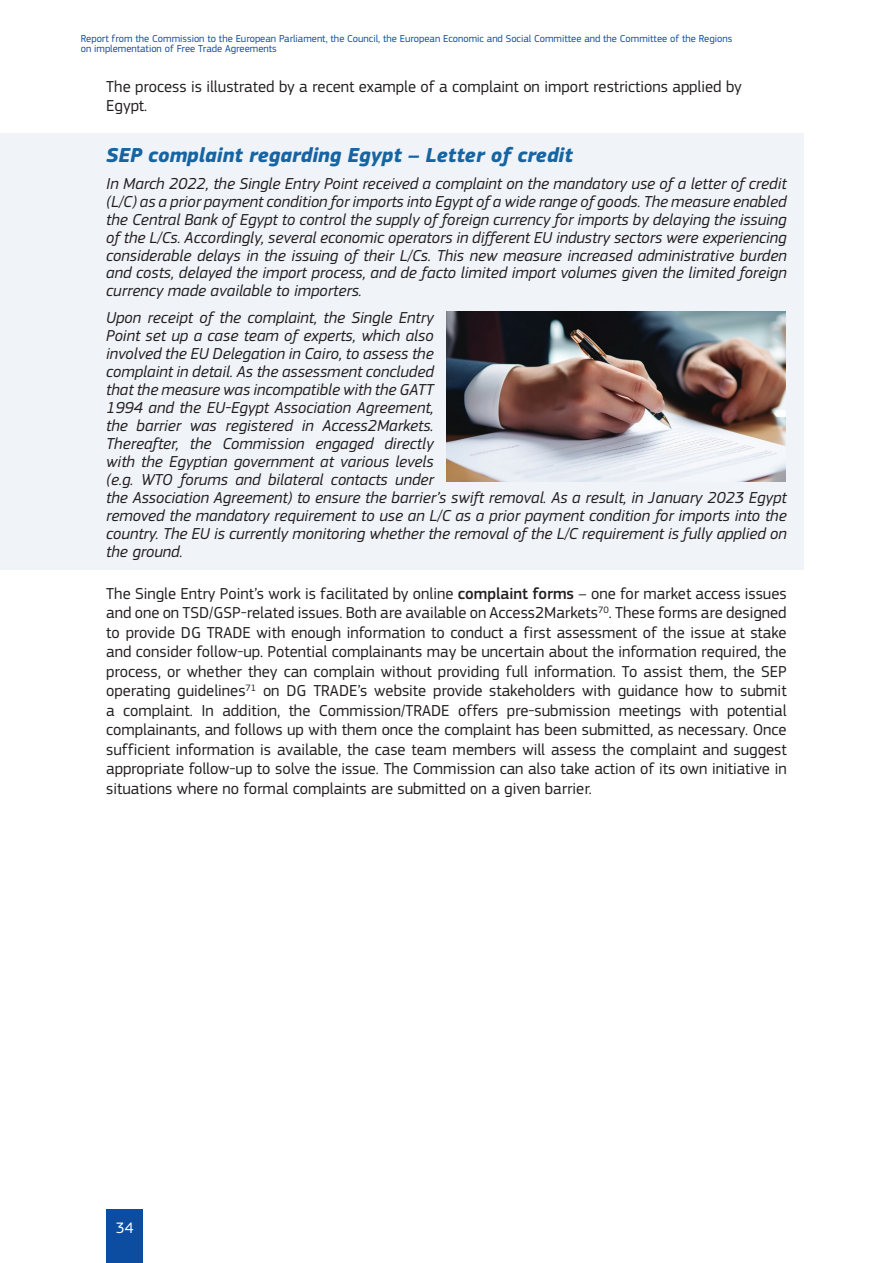
<style>
.page{position:relative;width:893px;height:1263px;background:#fff}
.page>*{position:absolute;margin:0;border:0;box-sizing:border-box;transform-origin:0 0}
.box__L__title{font:italic 700 21px "EC Square Sans Pro";color:#1665a2}
.box__L__body{font:italic 16.5px/18px "EC Square Sans Pro";color:#231f20;text-align:justify}
.body{font:16.5px/19.5px "EC Square Sans Pro";color:#231f20}
.t1{font:15.75px "EC Square Sans Pro";color:#fff}
.t2{font:10.5px/10.5px "EC Square Sans Pro";color:#0d4da1}
.s1{font-weight:500}
</style>
<div class="page">
<div style="left:106px;top:1209px;width:37px;height:54px;background:#0d4da1"></div>
<div style="left:0;top:134px;width:804px;height:42px;background:#f0f3f8"></div>
<div style="left:0;top:168px;width:804px;height:141px;background:#f0f3f8"></div>
<div style="left:0;top:302px;width:804px;height:267px;background:#f0f3f8"></div>
<img style="left:446px;top:311px;width:339px;height:171px">
<p class="t2" style="left:81px;top:33px;width:653px">Report from the Commission to the European Parliament, the Council, the European Economic and Social Committee and the Committee of the Regions on implementation of Free Trade Agreements</p>
<p class="body" style="left:106px;top:77px;width:637px">The process is illustrated by a recent example of a complaint on import restrictions applied by<br>Egypt.</p>
<p class="box__L__title" style="left:106px;top:143px;width:468px">SEP complaint regarding Egypt – Letter of credit</p>
<p class="box__L__body" style="left:106px;top:174px;width:682px">In March 2022, the Single Entry Point received a complaint on the mandatory use of a letter of credit (L/C) as a prior payment condition for imports into Egypt of a wide range of goods. The measure enabled the Central Bank of Egypt to control the supply of foreign currency for imports by delaying the issuing of the L/Cs. Accordingly, several economic operators in different EU industry sectors were experiencing considerable delays in the issuing of their L/Cs. This new measure increased administrative burden and costs, delayed the import process, and de facto limited import volumes given the limited foreign currency made available to importers.</p>
<p class="box__L__body" style="left:106px;top:309px;width:682px;text-align:left">Upon receipt of the complaint, the Single Entry<br>Point set up a case team of experts, which also<br>involved the EU Delegation in Cairo, to assess the<br>complaint in detail. As the assessment concluded<br>that the measure was incompatible with the GATT<br>1994 and the EU-Egypt Association Agreement,<br>the barrier was registered in Access2Markets.<br>Thereafter, the Commission engaged directly<br>with the Egyptian government at various levels<br>(e.g. WTO forums and bilateral contacts under<br>the Association Agreement) to ensure the barrier’s swift removal. As a result, in January 2023 Egypt removed the mandatory requirement to use an L/C as a prior payment condition for imports into the country. The EU is currently monitoring whether the removal of the L/C requirement is fully applied on the ground.</p>
<p class="body" style="left:106px;top:584px;width:682px;text-align:justify">The Single Entry Point’s work is facilitated by online <span class="s1">complaint forms</span> – one for market access issues and one on TSD/GSP-related issues. Both are available on Access2Markets<sup>70</sup>. These forms are designed to provide DG TRADE with enough information to conduct a first assessment of the issue at stake and consider follow-up. Potential complainants may be uncertain about the information required, the process, or whether they can complain without providing full information. To assist them, the SEP operating guidelines<sup>71</sup> on DG TRADE’s website provide stakeholders with guidance how to submit a complaint. In addition, the Commission/TRADE offers pre-submission meetings with potential complainants, and follows up with them once the complaint has been submitted, as necessary. Once sufficient information is available, the case team members will assess the complaint and suggest appropriate follow-up to solve the issue. The Commission can also take action of its own initiative in situations where no formal complaints are submitted on a given barrier.</p>
<p class="t1" style="left:116px;top:1219px;width:19px">34</p>
</div>
